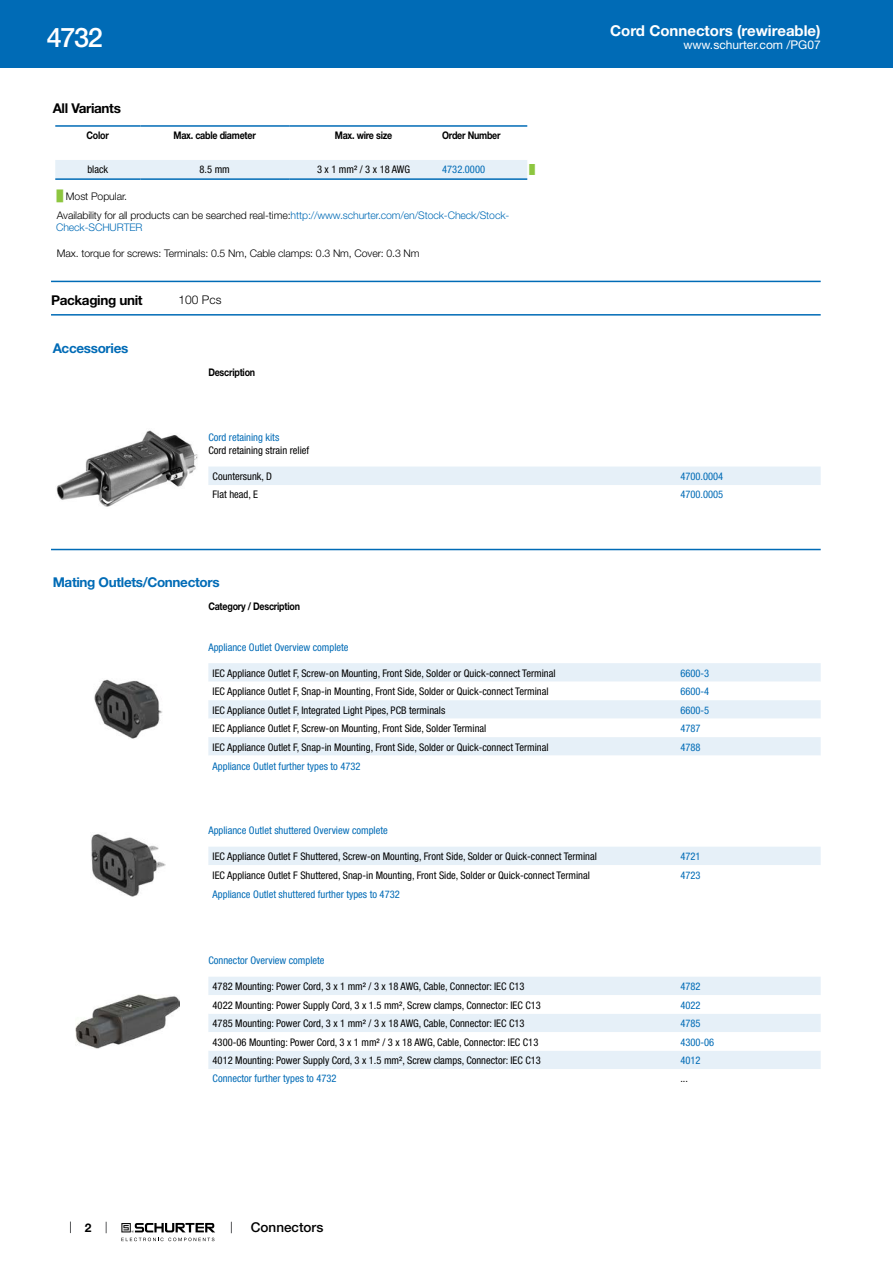
<style>
.page{position:relative;width:893px;height:1263px;background:#fff}
.page>*{position:absolute;margin:0;border:0;box-sizing:border-box;transform-origin:0 0}
.t1{font:500 27px "Helvetica Neue LT";color:#fff}
.t2{font:700 15px "Helvetica Neue LT";color:#fff}
.t3{font:700 13.5px "Helvetica Neue LT";letter-spacing:-.025em;color:#006bb6}
.t4{font:700 13.5px "Helvetica Neue LT";letter-spacing:-.025em;color:#000}
.t5{font:500 13.5px "Helvetica Neue LT";color:#000}
.t6{font:12px "Helvetica Neue LT";color:#fff}
.t7{font:300 12px "Helvetica Neue LT";color:#000}
.t8{font:700 12px "Helvetica Neue LT";color:#000}
.t9{font:condensed 10.5px "Helvetica Neue LT";color:#000}
.t10{font:condensed 10.5px "Helvetica Neue LT";color:#006bb6}
.t11{font:300 10.5px/18.5px "Helvetica Neue LT";letter-spacing:-.01em;color:#000}
.t12{font:700 10.5px "Helvetica Neue LT";letter-spacing:-.025em;color:#000;scale:.85 1}
.t13{font:300 10.5px "Helvetica Neue LT";letter-spacing:-.01em;color:#006bb6}
.t14{font:9px "Arial Unicode MS";color:#8dc63f}
.s1{font-family:"Arial Unicode MS";font-weight:400;color:#8dc63f}
.s2{color:#006bb6}
</style>
<div class="page">
<svg style="left:70px;top:1221px;width:1px;height:12px"></svg>
<svg style="left:121px;top:1223px;width:94px;height:18px"></svg>
<div style="left:0;top:0;width:893px;height:68px;background:#006bb6"></div>
<div style="left:55px;top:160px;width:472px;height:18px;background:#e6f0f8"></div>
<hr style="left:55px;top:125px;width:85px;height:2px;background:#006bb6">
<hr style="left:140px;top:125px;width:149px;height:2px;background:#006bb6">
<hr style="left:289px;top:125px;width:149px;height:2px;background:#006bb6">
<hr style="left:438px;top:125px;width:89px;height:2px;background:#006bb6">
<hr style="left:55px;top:178px;width:85px;height:2px;background:#006bb6">
<hr style="left:140px;top:178px;width:149px;height:2px;background:#006bb6">
<hr style="left:289px;top:178px;width:149px;height:2px;background:#006bb6">
<hr style="left:438px;top:178px;width:89px;height:2px;background:#006bb6">
<hr style="left:51px;top:281px;width:770px;height:1px;background:#006bb6">
<hr style="left:51px;top:314px;width:770px;height:2px;background:#006bb6">
<img style="left:56px;top:430px;width:142px;height:77px">
<div style="left:208px;top:466px;width:613px;height:19px;background:#e6f0f8"></div>
<hr style="left:51px;top:549px;width:770px;height:1px;background:#006bb6">
<img style="left:94px;top:679px;width:68px;height:60px">
<div style="left:208px;top:663px;width:613px;height:19px;background:#e6f0f8"></div>
<svg style="left:208px;top:700px;width:613px;height:55px;fill:#e6f0f8"></svg>
<img style="left:91px;top:834px;width:74px;height:63px">
<div style="left:208px;top:847px;width:613px;height:18px;background:#e6f0f8"></div>
<img style="left:76px;top:995px;width:103px;height:54px">
<div style="left:208px;top:977px;width:613px;height:18px;background:#e6f0f8"></div>
<svg style="left:208px;top:1014px;width:613px;height:55px;fill:#e6f0f8"></svg>
<h1 class="t1" style="left:47px;top:21px;width:57px">4732</h1>
<p class="t4" style="left:53px;top:99px;width:70px">All Variants</p>
<p class="t12" style="left:87px;top:129px;width:28px">Color</p>
<p class="t12" style="left:174px;top:129px;width:98px">Max. cable diameter</p>
<p class="t12" style="left:335px;top:129px;width:69px">Max. wire size</p>
<p class="t12" style="left:442px;top:129px;width:70px">Order Number</p>
<p class="t9" style="left:87px;top:164px;width:22px">black</p>
<p class="t9" style="left:200px;top:164px;width:32px">8.5 mm</p>
<p class="t9" style="left:317px;top:164px;width:95px">3 x 1 mm² / 3 x 18 AWG</p>
<p class="t10" style="left:442px;top:164px;width:44px">4732.0000</p>
<p class="t14" style="left:529px;top:163px;width:7px">█</p>
<p class="t11" style="left:57px;top:187px;width:454px"><span class="s1">█</span> Most Popular.<br>Availability for all products can be searched real-time:<span class="s2">http://www.schurter.com/en/Stock-Check/Stock-</span></p>
<p class="t13" style="left:56px;top:221px;width:88px">Check-SCHURTER</p>
<p class="t11" style="left:57px;top:244px;width:364px">Max. torque for screws: Terminals: 0.5 Nm, Cable clamps: 0.3 Nm, Cover: 0.3 Nm</p>
<p class="t4" style="left:51px;top:292px;width:93px">Packaging unit</p>
<p class="t7" style="left:179px;top:293px;width:44px">100 Pcs</p>
<p class="t3" style="left:53px;top:339px;width:77px">Accessories</p>
<p class="t12" style="left:208px;top:365px;width:57px">Description</p>
<h2 class="t2" style="left:610px;top:21px;width:212px">Cord Connectors (rewireable)</h2>
<p class="t6" style="left:683px;top:38px;width:139px">www.schurter.com /PG07</p>
<p class="t10" style="left:208px;top:431px;width:72px">Cord retaining kits</p>
<p class="t9" style="left:208px;top:444px;width:102px">Cord retaining strain relief</p>
<p class="t9" style="left:213px;top:470px;width:61px">Countersunk, D</p>
<p class="t10" style="left:680px;top:470px;width:44px">4700.0004</p>
<p class="t9" style="left:213px;top:489px;width:47px">Flat head, E</p>
<p class="t10" style="left:680px;top:489px;width:44px">4700.0005</p>
<p class="t3" style="left:53px;top:574px;width:168px">Mating Outlets/Connectors</p>
<p class="t12" style="left:208px;top:600px;width:109px">Category / Description</p>
<p class="t10" style="left:208px;top:641px;width:142px">Appliance Outlet Overview complete</p>
<p class="t9" style="left:213px;top:667px;width:344px">IEC Appliance Outlet F, Screw-on Mounting, Front Side, Solder or Quick-connect Terminal</p>
<p class="t10" style="left:680px;top:667px;width:30px">6600-3</p>
<p class="t9" style="left:213px;top:685px;width:337px">IEC Appliance Outlet F, Snap-in Mounting, Front Side, Solder or Quick-connect Terminal</p>
<p class="t10" style="left:680px;top:685px;width:30px">6600-4</p>
<p class="t9" style="left:213px;top:704px;width:234px">IEC Appliance Outlet F, Integrated Light Pipes, PCB terminals</p>
<p class="t10" style="left:680px;top:704px;width:30px">6600-5</p>
<p class="t9" style="left:213px;top:722px;width:275px">IEC Appliance Outlet F, Screw-on Mounting, Front Side, Solder Terminal</p>
<p class="t10" style="left:680px;top:722px;width:22px">4787</p>
<p class="t9" style="left:213px;top:741px;width:337px">IEC Appliance Outlet F, Snap-in Mounting, Front Side, Solder or Quick-connect Terminal</p>
<p class="t10" style="left:680px;top:741px;width:22px">4788</p>
<p class="t10" style="left:213px;top:760px;width:149px">Appliance Outlet further types to 4732</p>
<p class="t10" style="left:208px;top:824px;width:181px">Appliance Outlet shuttered Overview complete</p>
<p class="t9" style="left:213px;top:850px;width:386px">IEC Appliance Outlet F Shuttered, Screw-on Mounting, Front Side, Solder or Quick-connect Terminal</p>
<p class="t10" style="left:680px;top:850px;width:22px">4721</p>
<p class="t9" style="left:213px;top:869px;width:379px">IEC Appliance Outlet F Shuttered, Snap-in Mounting, Front Side, Solder or Quick-connect Terminal</p>
<p class="t10" style="left:680px;top:869px;width:22px">4723</p>
<p class="t10" style="left:213px;top:888px;width:189px">Appliance Outlet shuttered further types to 4732</p>
<p class="t8" style="left:85px;top:1220px;width:8px">2</p>
<p class="t10" style="left:208px;top:954px;width:118px">Connector Overview complete</p>
<p class="t9" style="left:213px;top:980px;width:313px">4782 Mounting: Power Cord, 3 x 1 mm² / 3 x 18 AWG, Cable, Connector: IEC C13</p>
<p class="t10" style="left:680px;top:980px;width:22px">4782</p>
<p class="t9" style="left:213px;top:999px;width:330px">4022 Mounting: Power Supply Cord, 3 x 1.5 mm², Screw clamps, Connector: IEC C13</p>
<p class="t10" style="left:680px;top:999px;width:22px">4022</p>
<p class="t9" style="left:213px;top:1017px;width:313px">4785 Mounting: Power Cord, 3 x 1 mm² / 3 x 18 AWG, Cable, Connector: IEC C13</p>
<p class="t10" style="left:680px;top:1017px;width:22px">4785</p>
<p class="t9" style="left:213px;top:1036px;width:327px">4300-06 Mounting: Power Cord, 3 x 1 mm² / 3 x 18 AWG, Cable, Connector: IEC C13</p>
<p class="t10" style="left:680px;top:1036px;width:35px">4300-06</p>
<p class="t9" style="left:213px;top:1054px;width:330px">4012 Mounting: Power Supply Cord, 3 x 1.5 mm², Screw clamps, Connector: IEC C13</p>
<p class="t10" style="left:680px;top:1054px;width:22px">4012</p>
<p class="t10" style="left:213px;top:1073px;width:125px">Connector further types to 4732</p>
<p class="t9" style="left:680px;top:1073px;width:9px">...</p>
<p class="t5" style="left:251px;top:1219px;width:74px">Connectors</p>
</div>
